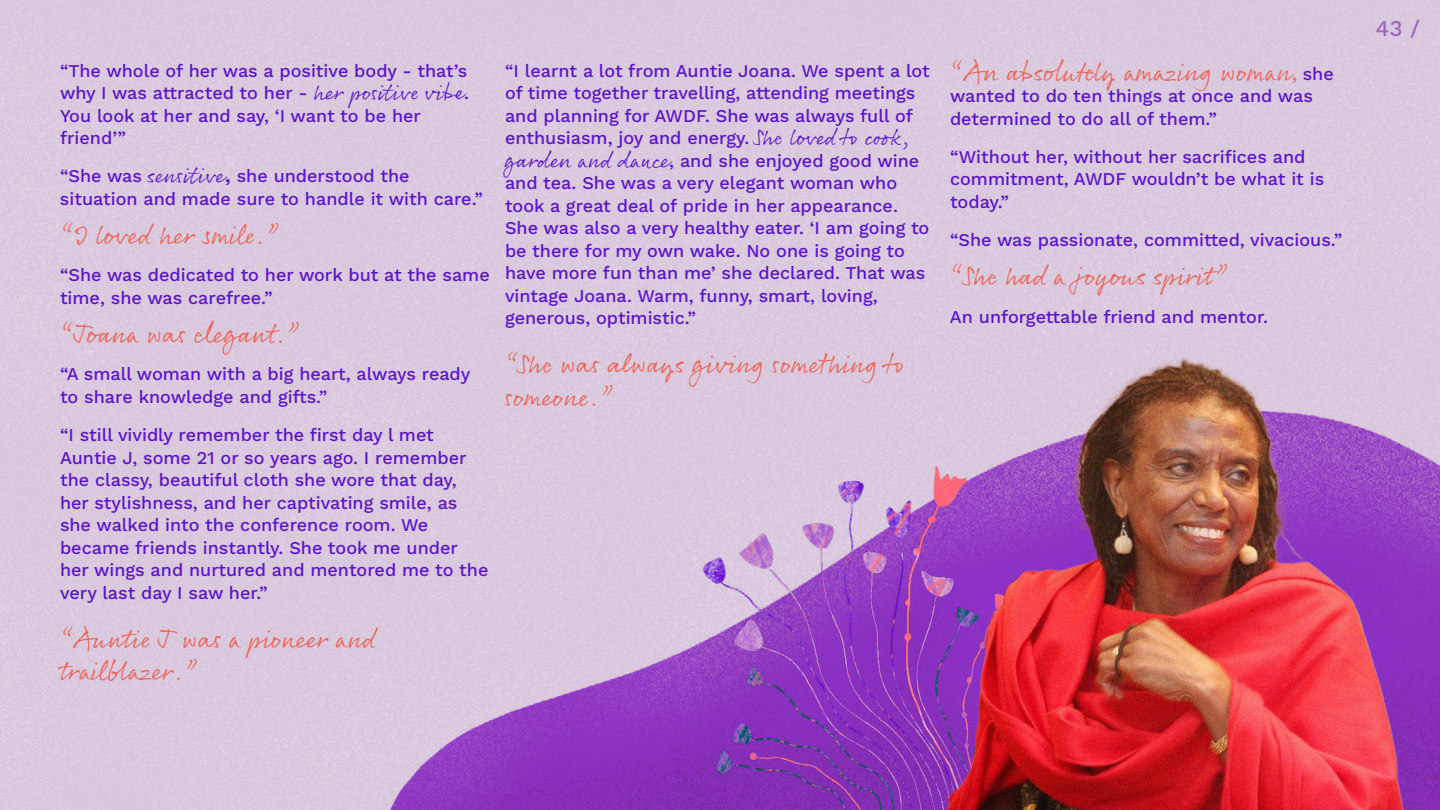
<style>
.page{position:relative;width:1440px;height:810px;background:#fff}
.page>*{position:absolute;margin:0;border:0;box-sizing:border-box;transform-origin:0 0}
.t1{font:27px/32.4px "Rollerscript Rough";color:#ec6559}
.t2{font:500 22.5px "Work Sans";color:#9e67c0}
.t3{font:500 18px/22.5px "Work Sans";color:#5b15ca}
.s1{font-family:"Rollerscript Rough";font-weight:400;font-size:22.5px}
.s2{font-size:22.5px}
.s3{font-family:"Work Sans";font-weight:500;font-size:18px}
.s4{font-family:"Work Sans";font-weight:500;font-size:18px;color:#5b15ca}
</style>
<div class="page">
<img style="left:385px;top:320px;width:1055px;height:490px">
<img style="left:664px;top:436px;width:270px;height:374px">
<img style="left:934px;top:346px;width:489px;height:464px">
<p class="t3" style="left:60px;top:59px;width:410px">“The whole of her was a positive body - that’s why I was attracted to her - <span class="s1">her positive vibe</span>.<br>You look at her and say, ‘I want to be her friend’”</p>
<p class="t3" style="left:60px;top:164px;width:424px">“She was <span class="s1">sensitive</span><span class="s2">,</span> she understood the situation and made sure to handle it with care.”</p>
<h1 class="t1" style="left:60px;top:218px;width:223px">“I loved her smile.”</h1>
<p class="t3" style="left:60px;top:263px;width:431px">“She was dedicated to her work but at the same time, she was carefree.”</p>
<h1 class="t1" style="left:60px;top:317px;width:243px">“Joana was elegant.”</h1>
<p class="t3" style="left:60px;top:362px;width:412px">“A small woman with a big heart, always ready to share knowledge and gifts.”</p>
<p class="t3" style="left:60px;top:423px;width:430px">“I still vividly remember the first day l met Auntie J, some 21 or so years ago. I remember the classy, beautiful cloth she wore that day, her stylishness, and her captivating smile, as she walked into the conference room. We became friends instantly. She took me under her wings and nurtured and mentored me to the very last day I saw her.”</p>
<h1 class="t1" style="left:60px;top:621px;width:320px">“Auntie J was a pioneer and trailblazer.”</h1>
<p class="t3" style="left:505px;top:59px;width:426px">“I learnt a lot from Auntie Joana. We spent a lot of time together travelling, attending meetings and planning for AWDF. She was always full of enthusiasm, joy and energy. <span class="s1">She loved to cook, garden and dance</span>, and she enjoyed good wine and tea. She was a very elegant woman who took a great deal of pride in her appearance.<br>She was also a very healthy eater. ‘I am going to be there for my own wake. No one is going to have more fun than me’ she declared. That was vintage Joana. Warm, funny, smart, loving, generous, optimistic.”</p>
<h1 class="t1" style="left:505px;top:347px;width:405px">“She was always giving something to someone.”</h1>
<h1 class="t1" style="left:950px;top:54px;width:385px">“An absolutely amazing woman<span class="s3">,</span> <span class="s4">she</span></h1>
<p class="t3" style="left:950px;top:84px;width:364px">wanted to do ten things at once and was determined to do all of them.”</p>
<p class="t3" style="left:950px;top:145px;width:376px">“Without her, without her sacrifices and commitment, AWDF wouldn’t be what it is today.”</p>
<p class="t3" style="left:950px;top:228px;width:394px">“She was passionate, committed, vivacious.”</p>
<h1 class="t1" style="left:950px;top:259px;width:281px">“She had a joyous spirit”</h1>
<p class="t3" style="left:950px;top:305px;width:320px">An unforgettable friend and mentor.</p>
<p class="t2" style="left:1376px;top:11px;width:46px">43 /</p>
</div>
